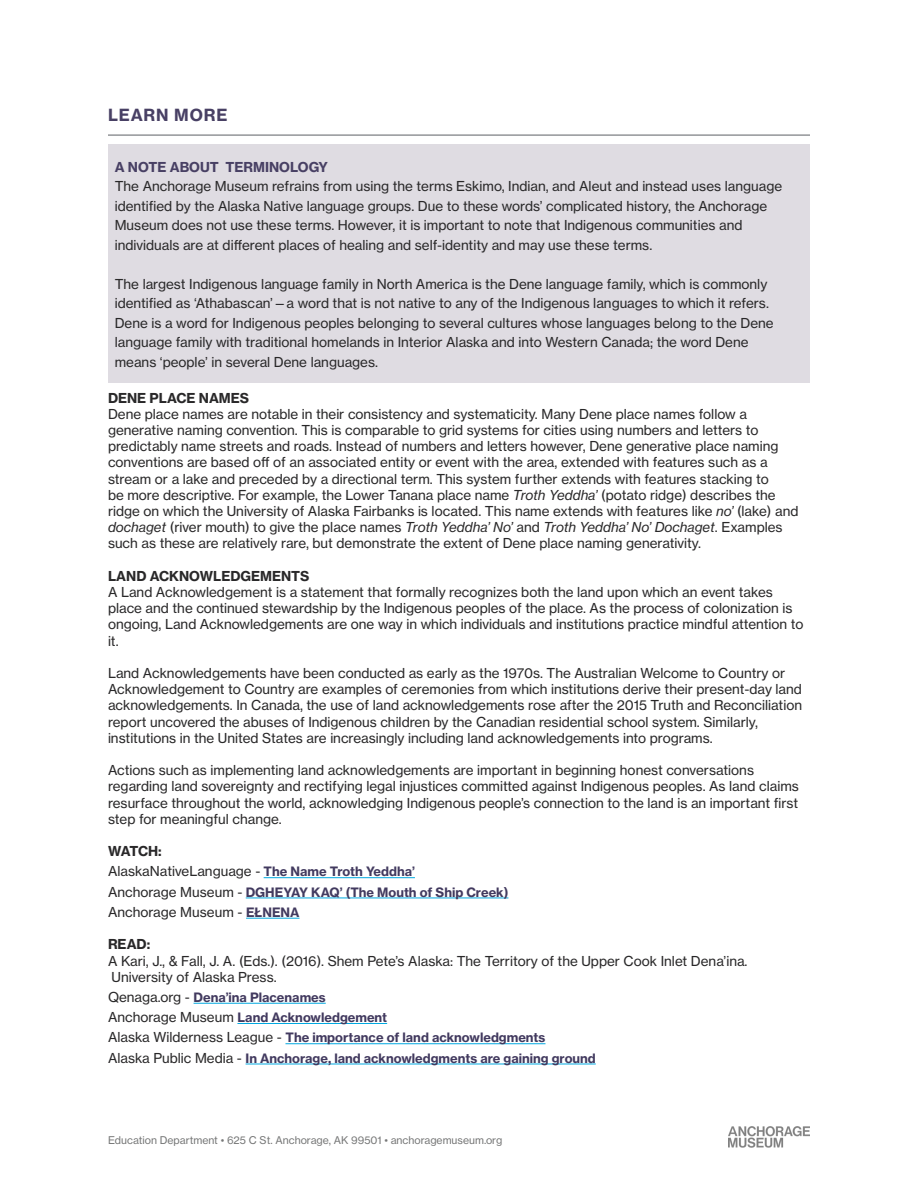
<style>
.page{position:relative;width:918px;height:1188px;background:#fff}
.page>*{position:absolute;margin:0;border:0;box-sizing:border-box;transform-origin:0 0}
.t1{font:16.5px "N Haas Grotesk TX Pro 75 Bd";letter-spacing:.05em;color:#484064}
.t2{font:13.5px/16.2px "N Haas Grotesk TX Pro 55 Rg";color:#292829}
.t3{font:13.5px "N Haas Grotesk TX Pro 56 It";color:#292829}
.t4{font:13.5px "N Haas Grotesk TX Pro 75 Bd";color:#292829}
.t5{font:13.5px "N Haas Grotesk TX Pro 75 Bd";color:#484064}
.t6{font:12.75px/20.2px "N Haas Grotesk TX Pro 75 Bd";color:#423a5f}
.t7{font:10.5px "N Haas Grotesk TX Pro 55 Rg";color:#777878}
.s1{font-family:"N Haas Grotesk TX Pro 56 It"}
.s2{font-family:"N Haas Grotesk TX Pro 55 Rg"}
.s3{font-family:"N Haas Grotesk TX Pro 75 Bd";font-size:12.75px;color:#423a5f}
.s4{font-family:"N Haas Grotesk TX Pro 55 Rg";font-size:13.5px;color:#292829}
</style>
<div class="page">
<img style="left:728px;top:1126px;width:81px;height:22px">
<hr style="left:264px;top:877px;width:151px;height:1px;background:#00a8e0">
<hr style="left:246px;top:898px;width:262px;height:1px;background:#00a8e0">
<hr style="left:246px;top:918px;width:54px;height:1px;background:#00a8e0">
<hr style="left:194px;top:1003px;width:132px;height:1px;background:#00a8e0">
<hr style="left:237px;top:1023px;width:150px;height:1px;background:#00a8e0">
<hr style="left:285px;top:1043px;width:261px;height:1px;background:#00a8e0">
<hr style="left:246px;top:1064px;width:350px;height:1px;background:#00a8e0">
<hr style="left:108px;top:134px;width:702px;height:2px;background:#939598">
<div style="left:108px;top:145px;width:702px;height:238px;background:#dfdce2"></div>
<p class="t1" style="left:108px;top:104px;width:121px">LEARN MORE</p>
<p class="t5" style="left:115px;top:158px;width:215px">A NOTE ABOUT TERMINOLOGY</p>
<p class="t2" style="left:115px;top:177px;width:669px;line-height:19.5px">The Anchorage Museum refrains from using the terms Eskimo, Indian, and Aleut and instead uses language identified by the Alaska Native language groups. Due to these words’ complicated history, the Anchorage Museum does not use these terms. However, it is important to note that Indigenous communities and individuals are at different places of healing and self-identity and may use these terms.</p>
<p class="t2" style="left:115px;top:274px;width:660px;line-height:19.5px">The largest Indigenous language family in North America is the Dene language family, which is commonly identified as ‘Athabascan’—a word that is not native to any of the Indigenous languages to which it refers.<br>Dene is a word for Indigenous peoples belonging to several cultures whose languages belong to the Dene language family with traditional homelands in Interior Alaska and into Western Canada; the word Dene means ‘people’ in several Dene languages.</p>
<p class="t4" style="left:108px;top:389px;width:143px">DENE PLACE NAMES</p>
<p class="t2" style="left:108px;top:406px;width:692px">Dene place names are notable in their consistency and systematicity. Many Dene place names follow a generative naming convention. This is comparable to grid systems for cities using numbers and letters to predictably name streets and roads. Instead of numbers and letters however, Dene generative place naming conventions are based off of an associated entity or event with the area, extended with features such as a stream or a lake and preceded by a directional term. This system further extends with features stacking to<br>be more descriptive. For example, the Lower Tanana place name <span class="s1">Troth Yeddha’</span> (potato ridge) describes the ridge on which the University of Alaska Fairbanks is located. This name extends with features like <span class="s1">no’</span> (lake) and</p>
<p class="t3" style="left:108px;top:519px;width:676px">dochaget <span class="s2">(river mouth) to give the place names</span> Troth Yeddha’ No’ <span class="s2">and</span> Troth Yeddha’ No’ Dochaget<span class="s2">. Examples</span></p>
<p class="t2" style="left:108px;top:535px;width:595px">such as these are relatively rare, but demonstrate the extent of Dene place naming generativity.</p>
<p class="t4" style="left:108px;top:567px;width:203px">LAND ACKNOWLEDGEMENTS</p>
<p class="t2" style="left:108px;top:584px;width:697px">A Land Acknowledgement is a statement that formally recognizes both the land upon which an event takes place and the continued stewardship by the Indigenous peoples of the place. As the process of colonization is ongoing, Land Acknowledgements are one way in which individuals and institutions practice mindful attention to it.</p>
<p class="t2" style="left:108px;top:665px;width:696px">Land Acknowledgements have been conducted as early as the 1970s. The Australian Welcome to Country or Acknowledgement to Country are examples of ceremonies from which institutions derive their present-day land acknowledgements. In Canada, the use of land acknowledgements rose after the 2015 Truth and Reconciliation report uncovered the abuses of Indigenous children by the Canadian residential school system. Similarly, institutions in the United States are increasingly including land acknowledgements into programs.</p>
<p class="t2" style="left:108px;top:762px;width:692px">Actions such as implementing land acknowledgements are important in beginning honest conversations regarding land sovereignty and rectifying legal injustices committed against Indigenous peoples. As land claims resurface throughout the world, acknowledging Indigenous people’s connection to the land is an important first step for meaningful change.</p>
<p class="t4" style="left:108px;top:843px;width:55px">WATCH:</p>
<p class="t2" style="left:108px;top:863px;width:308px">AlaskaNativeLanguage - <span class="s3">The Name Troth Yeddha’</span></p>
<p class="t6" style="left:108px;top:882px;width:402px"><span class="s4">Anchorage Museum -</span> DGHEYAY KAQ’ (The Mouth of Ship Creek)</p>
<p class="t2" style="left:108px;top:904px;width:193px">Anchorage Museum - <span class="s3">EŁNENA</span></p>
<p class="t4" style="left:108px;top:936px;width:44px">READ:</p>
<p class="t2" style="left:108px;top:952px;width:641px">A Kari, J., &amp; Fall, J. A. (Eds.). (2016). Shem Pete’s Alaska: The Territory of the Upper Cook Inlet Dena’ina.<br>University of Alaska Press.</p>
<p class="t6" style="left:108px;top:987px;width:489px"><span class="s4">Qenaga.org -</span> Dena’ina Placenames<br><span class="s4">Anchorage Museum</span> Land Acknowledgement<br><span class="s4">Alaska Wilderness League -</span> The importance of land acknowledgments<br><span class="s4">Alaska Public Media -</span> In Anchorage, land acknowledgments are gaining ground</p>
<p class="t7" style="left:108px;top:1134px;width:396px">Education Department • 625 C St. Anchorage, AK 99501 • anchoragemuseum.org</p>
</div>
